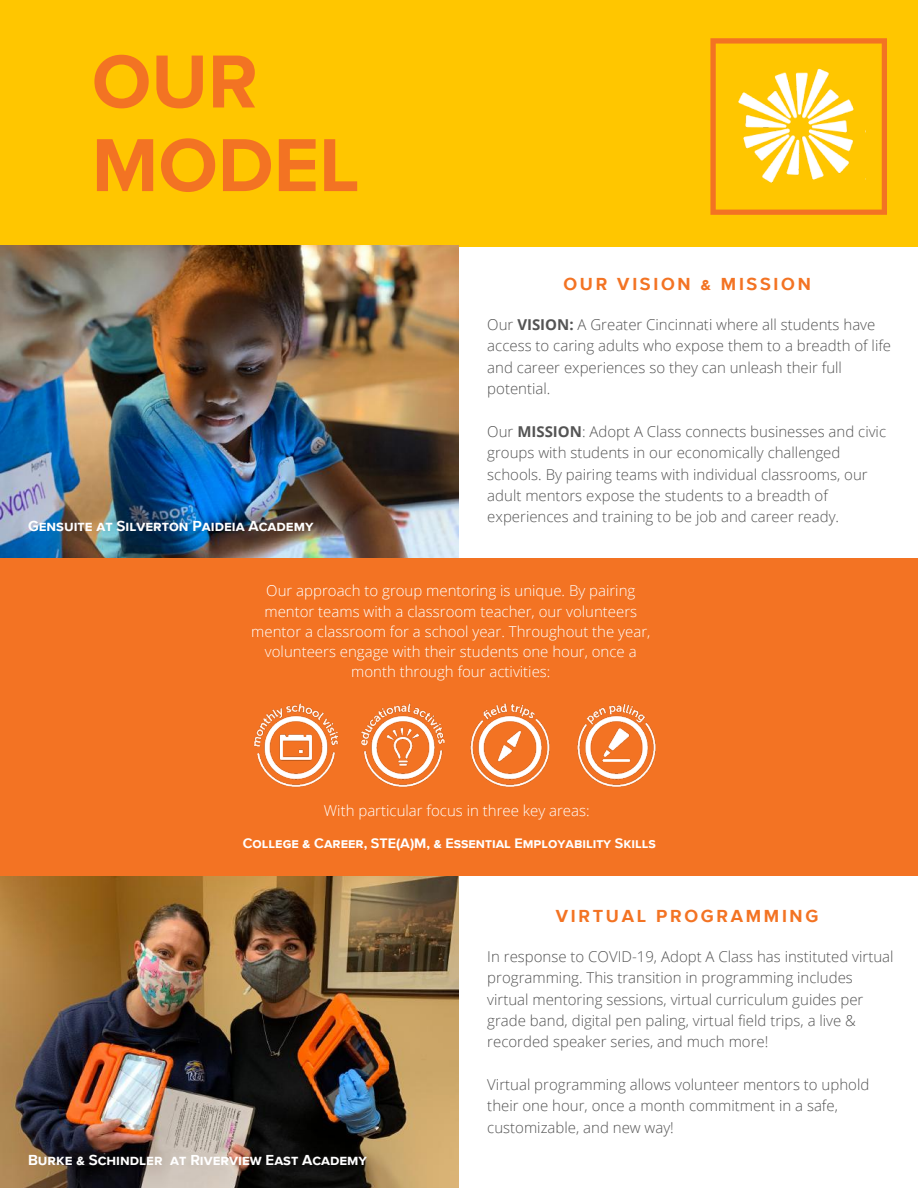
<style>
.page{position:relative;width:918px;height:1188px;background:#fff}
.page>*{position:absolute;margin:0;border:0;box-sizing:border-box;transform-origin:0 0}
.t1{font:700 77.85px/83.6px "Proxima Nova S";color:#f37323}
.t2{font:700 18px "Proxima Nova S";letter-spacing:.15em;color:#f37323}
.t3{font:300 15px/21.3px "Open Sans";color:#545454}
.t4{font:300 15px/20.2px "Open Sans";color:#fff;text-align:center}
.t5{font:700 15px "Proxima Nova S";color:#fff}
.t6{font:700 14.25px "Proxima Nova S";color:#fff}
.s1{font-weight:700}
</style>
<div class="page">
<img style="left:0;top:876px;width:459px;height:312px">
<div style="left:0;top:0;width:918px;height:246px;background:#ffc600"></div>
<img style="left:0;top:246px;width:459px;height:313px">
<div style="left:0;top:559px;width:918px;height:317px;background:#f37323"></div>
<img style="left:253px;top:703px;width:403px;height:85px">
<svg style="left:710px;top:38px;width:177px;height:177px"></svg>
<img style="left:732px;top:61px;width:133px;height:131px">
<h1 class="t1" style="left:92px;top:43px;width:269px">OUR<br>MODEL</h1>
<p class="t5" style="left:28px;top:519px;width:287px">Gensuite at Silverton Paideia Academy</p>
<p class="t2" style="left:563px;top:276px;width:249px">OUR VISION &amp; MISSION</p>
<p class="t3" style="left:487px;top:314px;width:405px">Our <span class="s1">VISION:</span> A Greater Cincinnati where all students have access to caring adults who expose them to a breadth of life and career experiences so they can unleash their full potential.</p>
<p class="t3" style="left:487px;top:421px;width:400px">Our <span class="s1">MISSION</span>: Adopt A Class connects businesses and civic groups with students in our economically challenged schools. By pairing teams with individual classrooms, our adult mentors expose the students to a breadth of experiences and training to be job and career ready.</p>
<p class="t4" style="left:251px;top:580px;width:401px">Our approach to group mentoring is unique. By pairing mentor teams with a classroom teacher, our volunteers mentor a classroom for a school year. Throughout the year, volunteers engage with their students one hour, once a month through four activities:</p>
<p class="t4" style="left:324px;top:800px;width:267px">With particular focus in three key areas:</p>
<p class="t6" style="left:243px;top:836px;width:415px">College &amp; Career, STE(A)M, &amp; Essential Employability Skills</p>
<p class="t2" style="left:556px;top:907px;width:264px">VIRTUAL PROGRAMMING</p>
<p class="t5" style="left:28px;top:1153px;width:341px">Burke &amp; Schindler at Riverview East Academy</p>
<p class="t3" style="left:487px;top:945px;width:408px">In response to COVID-19, Adopt A Class has instituted virtual programming. This transition in programming includes virtual mentoring sessions, virtual curriculum guides per grade band, digital pen paling, virtual field trips, a live &amp; recorded speaker series, and much more!</p>
<p class="t3" style="left:487px;top:1074px;width:384px">Virtual programming allows volunteer mentors to uphold their one hour, once a month commitment in a safe, customizable, and new way!</p>
</div>
